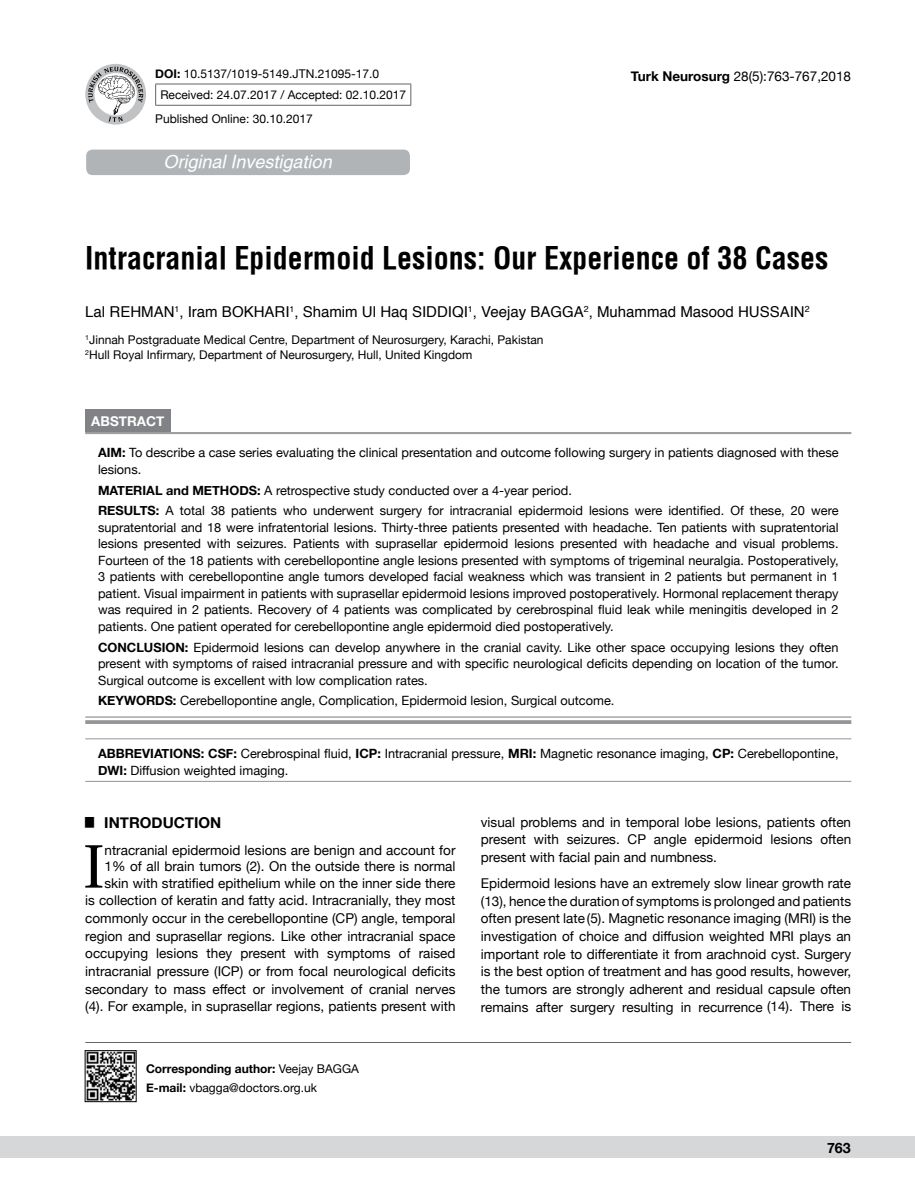
<style>
.page{position:relative;width:915px;height:1191px;background:#fff}
.page>*{position:absolute;margin:0;border:0;box-sizing:border-box;transform-origin:0 0}
.t1{font:61.2px "Utopia";color:#000}
.t2{font:700 30px "Helvetica Condens";color:#000}
.t3{font:italic 500 18px "Helvetica";color:#fff}
.t4{font:15px "Helvetica";color:#000}
.t5{font:700 15px "Helvetica Neue";color:#000}
.t6{font:700 14.25px "Helvetica Neue";color:#000}
.t7{font:13.5px/17.7px "Helvetica Neue";color:#000;text-align:justify}
.t8{font:700 13.5px "Helvetica Neue";color:#fff}
.t9{font:12.75px/16.5px "Helvetica Neue";color:#000}
.t10{font:12px/18.6px "Helvetica Neue";color:#000}
.s1{font-weight:700}
</style>
<div class="page">
<div style="left:0;top:1136px;width:914px;height:22px;background:#d5d7d8"></div>
<div style="left:86px;top:150px;width:324px;height:25px;background:#b1b4b6;border-radius:6px"></div>
<hr style="left:85px;top:1042px;width:765px;height:1px;background:#636466">
<hr style="left:155px;top:84px;width:256px;height:1px;background:#636466">
<svg style="left:155px;top:84px;width:1px;height:21px"></svg>
<svg style="left:410px;top:84px;width:1px;height:21px"></svg>
<hr style="left:155px;top:105px;width:256px;height:1px;background:#636466">
<svg style="left:85px;top:64px;width:61px;height:61px"></svg>
<svg style="left:88px;top:67px;width:55px;height:55px"></svg>
<img style="left:87px;top:1052px;width:47px;height:47px">
<div style="left:85px;top:1050px;width:51px;height:51px;border:1px solid #000"></div>
<div style="left:85px;top:409px;width:85px;height:23px;background:#808285"></div>
<svg style="left:85px;top:717px;width:766px;height:1px"></svg>
<hr style="left:85px;top:432px;width:766px;height:1px;background:#939598">
<hr style="left:85px;top:433px;width:766px;height:1px;background:#939598">
<hr style="left:85px;top:716px;width:766px;height:1px;background:#939598">
<svg style="left:85px;top:720px;width:766px;height:4px;background:#999b9e"></svg>
<hr style="left:85px;top:738px;width:766px;height:1px;background:#939598">
<hr style="left:85px;top:781px;width:766px;height:1px;background:#939598">
<p class="t10" style="left:160px;top:63px;width:247px;line-height:21.9px;text-indent:-5px"><span class="s1">DOI:</span> 10.5137/1019-5149.JTN.21095-17.0<br>Received: 24.07.2017 / Accepted: 02.10.2017</p>
<p class="t10" style="left:155px;top:110px;width:159px">Published Online: 30.10.2017</p>
<h3 class="t3" style="left:163px;top:151px;width:170px">Original Investigation</h3>
<p class="t7" style="left:630px;top:68px;width:222px"><span class="s1">Turk Neurosurg</span> 28(5):763-767,2018</p>
<h2 class="t2" style="left:85px;top:240px;width:744px">Intracranial Epidermoid Lesions: Our Experience of 38 Cases</h2>
<p class="t4" style="left:85px;top:300px;width:725px">Lal REHMAN<sup>1</sup>, Iram BOKHARI<sup>1</sup>, Shamim Ul Haq SIDDIQI<sup>1</sup>, Veejay BAGGA<sup>2</sup>, Muhammad Masood HUSSAIN<sup>2</sup></p>
<p class="t10" style="left:85px;top:332px;width:459px;line-height:15.8px"><sup>1</sup>Jinnah Postgraduate Medical Centre, Department of Neurosurgery, Karachi, Pakistan<br><sup>2</sup>Hull Royal Infirmary, Department of Neurosurgery, Hull, United Kingdom</p>
<p class="t8" style="left:91px;top:410px;width:75px">ABSTRACT</p>
<p class="t9" style="left:98px;top:445px;width:741px"><span class="s1">AIM:</span> To describe a case series evaluating the clinical presentation and outcome following surgery in patients diagnosed with these lesions.</p>
<p class="t9" style="left:98px;top:480px;width:741px;line-height:20.7px"><span class="s1">MATERIAL and METHODS:</span> A retrospective study conducted over a 4-year period.<br><span class="s1">RESULTS:</span> A total 38 patients who underwent surgery for intracranial epidermoid lesions were identified. Of these, 20 were</p>
<p class="t9" style="left:98px;top:520px;width:741px;text-align:justify">supratentorial and 18 were infratentorial lesions. Thirty-three patients presented with headache. Ten patients with supratentorial lesions presented with seizures. Patients with suprasellar epidermoid lesions presented with headache and visual problems.<br>Fourteen of the 18 patients with cerebellopontine angle lesions presented with symptoms of trigeminal neuralgia. Postoperatively, 3 patients with cerebellopontine angle tumors developed facial weakness which was transient in 2 patients but permanent in 1 patient. Visual impairment in patients with suprasellar epidermoid lesions improved postoperatively. Hormonal replacement therapy was required in 2 patients. Recovery of 4 patients was complicated by cerebrospinal fluid leak while meningitis developed in 2 patients. One patient operated for cerebellopontine angle epidermoid died postoperatively.</p>
<p class="t9" style="left:98px;top:639px;width:741px;text-align:justify"><span class="s1">CONCLUSION:</span> Epidermoid lesions can develop anywhere in the cranial cavity. Like other space occupying lesions they often present with symptoms of raised intracranial pressure and with specific neurological deficits depending on location of the tumor.<br>Surgical outcome is excellent with low complication rates.</p>
<p class="t9" style="left:98px;top:693px;width:517px"><span class="s1">KEYWORDS:</span> Cerebellopontine angle, Complication, Epidermoid lesion, Surgical outcome.</p>
<p class="t9" style="left:98px;top:746px;width:741px"><span class="s1">ABBREVIATIONS: CSF:</span> Cerebrospinal fluid, <span class="s1">ICP:</span> Intracranial pressure, <span class="s1">MRI:</span> Magnetic resonance imaging, <span class="s1">CP:</span> Cerebellopontine,<br><span class="s1">DWI:</span> Diffusion weighted imaging.</p>
<p class="t5" style="left:85px;top:811px;width:137px"><sup>█</sup> INTRODUCTION</p>
<h1 class="t1" style="left:83px;top:831px;width:23px">I</h1>
<p class="t7" style="left:85px;top:842px;width:371px;text-align:right">ntracranial epidermoid lesions are benign and account for 1% of all brain tumors (2). On the outside there is normal skin with stratified epithelium while on the inner side there<br>is collection of keratin and fatty acid. Intracranially, they most commonly occur in the cerebellopontine (CP) angle, temporal region and suprasellar regions. Like other intracranial space occupying lesions they present with symptoms of raised intracranial pressure (ICP) or from focal neurological deficits secondary to mass effect or involvement of cranial nerves (4). For example, in suprasellar regions, patients present with</p>
<p class="t10" style="left:146px;top:1060px;width:214px"><span class="s1">Corresponding author:</span> Veejay BAGGA<br><span class="s1">E-mail:</span> vbagga@doctors.org.uk</p>
<p class="t7" style="left:480px;top:813px;width:371px">visual problems and in temporal lobe lesions, patients often present with seizures. CP angle epidermoid lesions often present with facial pain and numbness.</p>
<p class="t7" style="left:480px;top:875px;width:371px">Epidermoid lesions have an extremely slow linear growth rate (13), hence the duration of symptoms is prolonged and patients often present late (5). Magnetic resonance imaging (MRI) is the investigation of choice and diffusion weighted MRI plays an important role to differentiate it from arachnoid cyst. Surgery is the best option of treatment and has good results, however, the tumors are strongly adherent and residual capsule often remains after surgery resulting in recurrence (14). There is</p>
<p class="t6" style="left:826px;top:1137px;width:25px">763</p>
</div>
